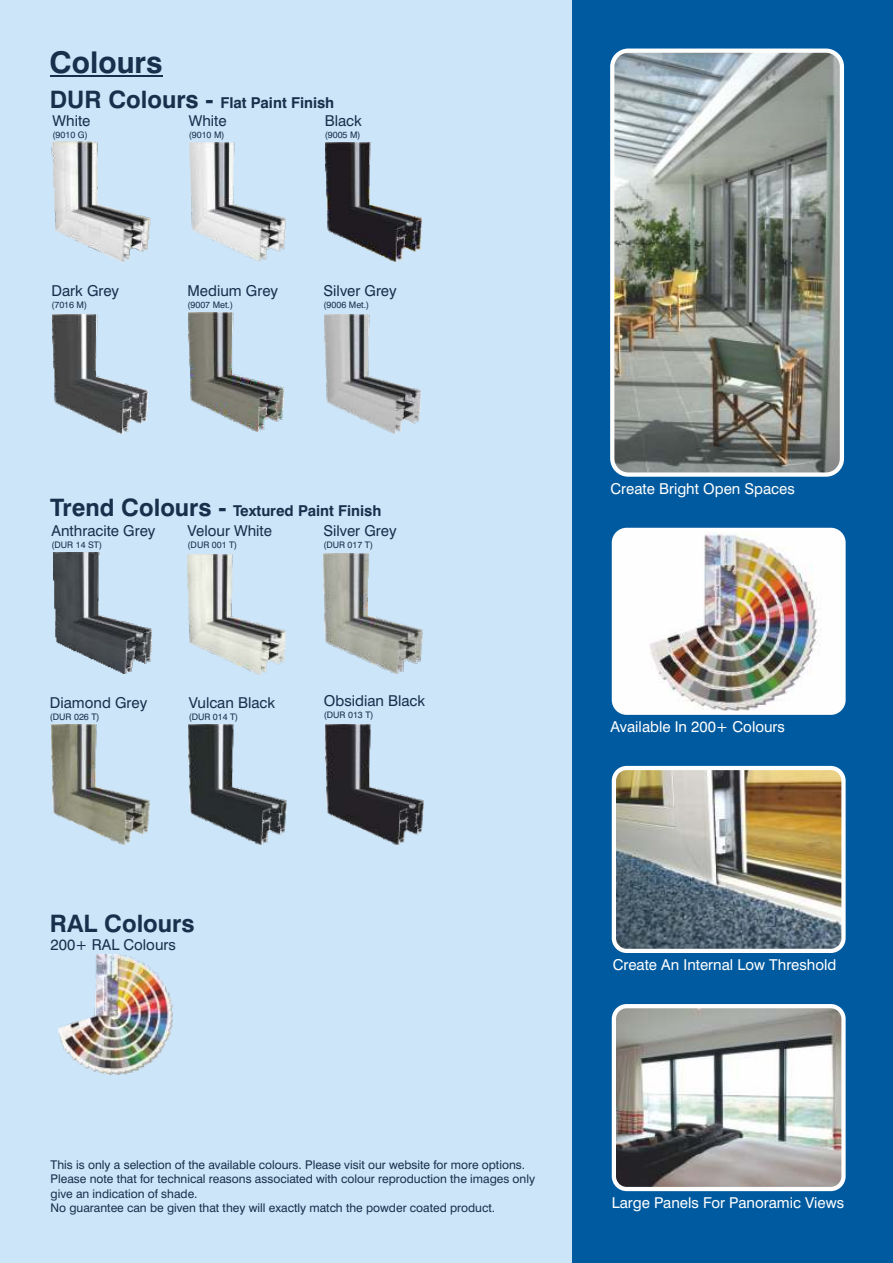
<style>
.page{position:relative;width:893px;height:1263px;background:#005a9f}
.page>*{position:absolute;margin:0;border:0;box-sizing:border-box;transform-origin:0 0}
.t1{font:700 30px "Swiss 721 BT";color:#18304c}
.t2{font:700 24px "Swiss 721 BT";color:#18304c}
.t3{font:15px "Swiss 721 BT";color:#18304c}
.t4{font:15px "Swiss 721 BT";color:#fefefe}
.t5{font:700 15px/18.1px "Swiss 721 BT";color:#18304c}
.t6{font:12px/14.4px "Swiss 721 BT";color:#18304c}
.t7{font:9px "Swiss 721 BT";color:#18304c}
.s1{font-size:24px}
.s2{font-weight:400}
</style>
<div class="page">
<div style="left:0;top:0;width:571px;height:1263px;background:#cde5f8"></div>
<hr style="left:50px;top:76px;width:112px;height:1px;background:#18304c">
<img style="left:614px;top:1006px;width:229px;height:183px;border-radius:13px">
<div style="left:612px;top:1004px;width:234px;height:187px;border:4px solid #fefefe;border-radius:13px"></div>
<img style="left:614px;top:768px;width:229px;height:183px;border-radius:13px">
<div style="left:612px;top:766px;width:234px;height:187px;border:4px solid #fefefe;border-radius:13px"></div>
<img style="left:612px;top:51px;width:230px;height:423px;border-radius:16px">
<div style="left:610px;top:49px;width:234px;height:428px;border:4px solid #fefefe;border-radius:16px"></div>
<img style="left:614px;top:530px;width:229px;height:183px;border-radius:13px">
<div style="left:612px;top:528px;width:234px;height:187px;border:4px solid #fefefe;border-radius:13px"></div>
<img style="left:51px;top:141px;width:100px;height:121px">
<img style="left:189px;top:143px;width:96px;height:119px">
<img style="left:325px;top:143px;width:96px;height:119px">
<img style="left:52px;top:314px;width:96px;height:119px">
<img style="left:188px;top:313px;width:96px;height:118px">
<img style="left:324px;top:314px;width:96px;height:119px">
<img style="left:324px;top:553px;width:98px;height:120px">
<img style="left:187px;top:554px;width:98px;height:120px">
<img style="left:51px;top:725px;width:99px;height:120px">
<img style="left:189px;top:724px;width:98px;height:120px">
<img style="left:325px;top:724px;width:99px;height:120px">
<img style="left:59px;top:954px;width:113px;height:120px">
<img style="left:53px;top:552px;width:98px;height:122px">
<h1 class="t1" style="left:50px;top:50px;width:114px">Colours</h1>
<p class="t5" style="left:50px;top:95px;width:286px"><span class="s1">DUR Colours -</span> Flat Paint Finish<br><span class="s2">White</span></p>
<p class="t7" style="left:53px;top:131px;width:37px">(9010 G)</p>
<p class="t3" style="left:325px;top:114px;width:39px">Black</p>
<p class="t7" style="left:325px;top:131px;width:37px">(9005 M)</p>
<p class="t3" style="left:189px;top:114px;width:39px">White</p>
<p class="t7" style="left:189px;top:131px;width:37px">(9010 M)</p>
<p class="t3" style="left:51px;top:285px;width:69px">Dark Grey</p>
<p class="t7" style="left:51px;top:301px;width:37px">(7016 M)</p>
<p class="t3" style="left:187px;top:284px;width:92px">Medium Grey</p>
<p class="t7" style="left:187px;top:301px;width:47px">(9007 Met.)</p>
<p class="t3" style="left:324px;top:284px;width:75px">Silver Grey</p>
<p class="t7" style="left:324px;top:301px;width:47px">(9006 Met.)</p>
<p class="t5" style="left:188px;top:502px;width:195px;line-height:20.4px;text-indent:-137px"><span class="s1">Trend Colours -</span> Textured Paint Finish<br><span class="s2">Velour White</span></p>
<p class="t7" style="left:188px;top:541px;width:51px">(DUR 001 T)</p>
<p class="t3" style="left:323px;top:524px;width:75px">Silver Grey</p>
<p class="t7" style="left:323px;top:541px;width:51px">(DUR 017 T)</p>
<p class="t3" style="left:52px;top:525px;width:105px">Anthracite Grey</p>
<p class="t7" style="left:52px;top:541px;width:52px">(DUR 14 ST)</p>
<p class="t3" style="left:50px;top:696px;width:99px">Diamond Grey</p>
<p class="t7" style="left:50px;top:713px;width:51px">(DUR 026 T)</p>
<p class="t3" style="left:189px;top:696px;width:88px">Vulcan Black</p>
<p class="t7" style="left:189px;top:713px;width:51px">(DUR 014 T)</p>
<p class="t3" style="left:324px;top:695px;width:103px">Obsidian Black</p>
<p class="t7" style="left:324px;top:711px;width:51px">(DUR 013 T)</p>
<h2 class="t2" style="left:50px;top:913px;width:146px">RAL Colours</h2>
<p class="t3" style="left:51px;top:939px;width:127px">200+ RAL Colours</p>
<p class="t4" style="left:611px;top:483px;width:186px">Create Bright Open Spaces</p>
<p class="t4" style="left:611px;top:721px;width:176px">Available In 200+ Colours</p>
<p class="t4" style="left:613px;top:959px;width:225px">Create An Internal Low Threshold</p>
<p class="t6" style="left:51px;top:1158px;width:486px">This is only a selection of the available colours. Please visit our website for more options.<br>Please note that for technical reasons associated with colour reproduction the images only give an indication of shade.</p>
<p class="t6" style="left:51px;top:1201px;width:446px">No guarantee can be given that they will exactly match the powder coated product.</p>
<p class="t4" style="left:612px;top:1196px;width:234px">Large Panels For Panoramic Views</p>
</div>
